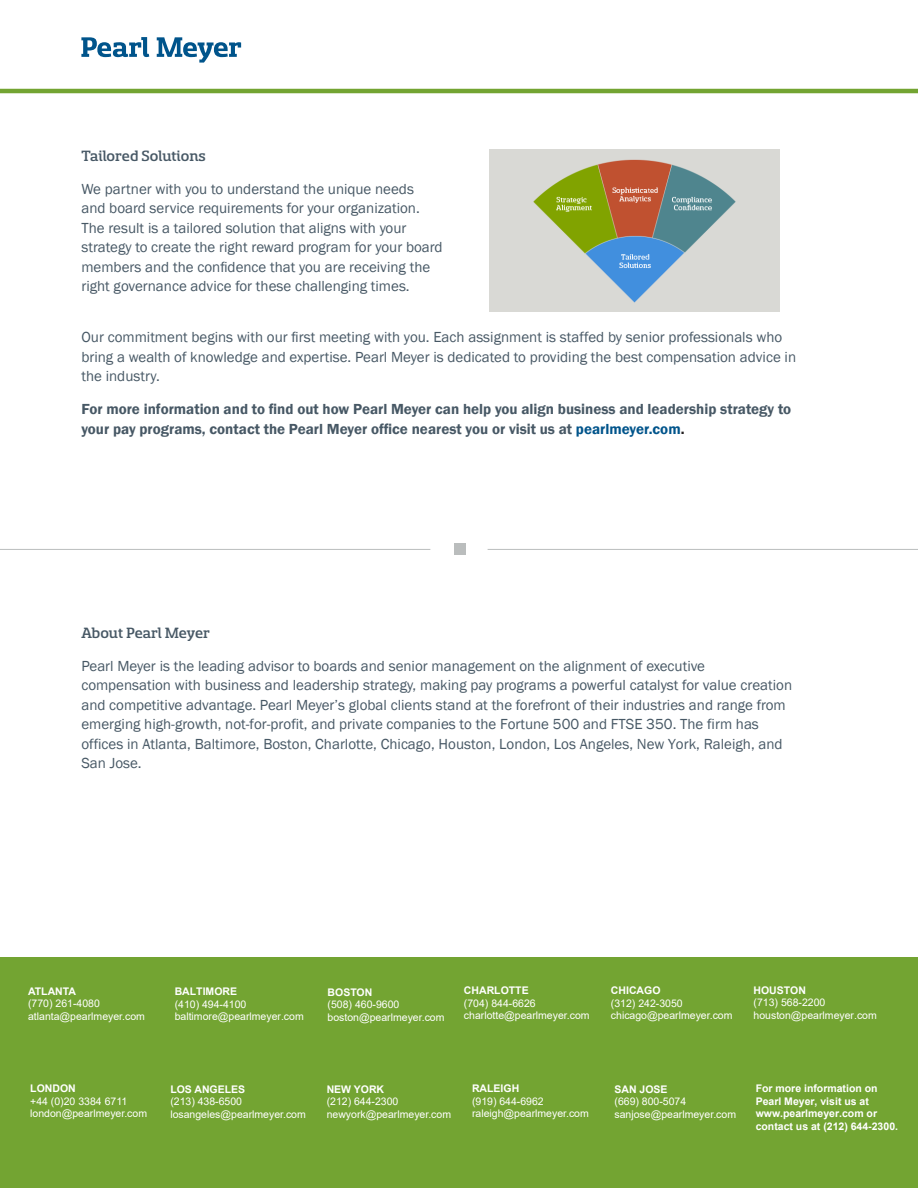
<style>
.page{position:relative;width:918px;height:1188px;background:#fff}
.page>*{position:absolute;margin:0;border:0;box-sizing:border-box;transform-origin:0 0}
.t1{font:500 16.5px "Sancoale Slab Norm";color:#475865}
.t2{font:15px/19.5px "Franklin Gothic";color:#475865}
.t3{font:600 15px/19.5px "Franklin Gothic";color:#475865}
.t4{font:10.5px/12.6px "Arial";color:#fff}
.t5{font:700 10.5px/12.6px "Arial";color:#fff}
.t6{font:700 10.5px "Arial";color:#fff}
.s1{color:#00548b}
.s2{color:#231f20}
.s3{font-style:inherit}
.s4{font-weight:700}
</style>
<div class="page">
<div style="left:0;top:957px;width:918px;height:231px;background:#73a432"></div>
<hr style="left:0;top:89px;width:918px;height:4px;background:#73a432">
<hr style="left:0;top:549px;width:430px;height:1px;background:#babdbd">
<hr style="left:488px;top:549px;width:430px;height:1px;background:#babdbd">
<div style="left:454px;top:544px;width:12px;height:11px;background:#babdbd"></div>
<svg style="left:81px;top:37px;width:68px;height:20px"></svg>
<svg style="left:157px;top:37px;width:84px;height:26px"></svg>
<img style="left:490px;top:149px;width:289px;height:162px">
<p class="t1" style="left:81px;top:147px;width:126px">Tailored Solutions</p>
<p class="t2" style="left:81px;top:179px;width:363px">We partner with you to understand the unique needs<br>and board service requirements for your organization.<br>The result is a tailored solution that aligns with your strategy to create the right reward program for your board members and the confidence that you are receiving the right governance advice for these challenging times.</p>
<p class="t2" style="left:81px;top:328px;width:716px">Our commitment begins with our first meeting with you. Each assignment is staffed by senior professionals who bring a wealth of knowledge and expertise. Pearl Meyer is dedicated to providing the best compensation advice in the industry.</p>
<p class="t3" style="left:81px;top:400px;width:711px">For more information and to find out how Pearl Meyer can help you align business and leadership strategy to your pay programs, contact the Pearl Meyer office nearest you or visit us at <span class="s1">pearlmeyer.com</span><span class="s2">.</span></p>
<p class="t1" style="left:81px;top:624px;width:130px">About Pearl Meyer</p>
<p class="t2" style="left:81px;top:656px;width:712px">Pearl Meyer is the leading advisor to boards and senior management on the alignment of executive compensation with business and leadership strategy, making pay programs a powerful catalyst for value creation and competitive advantage. Pearl Meyer’s global clients stand at the forefront of their industries and range from emerging high-growth, not-for-profit, and private companies to the Fortune 500 and FTSE 350. The firm has offices in Atlanta, <span class="s3">Baltimore,</span> Boston, Charlotte, Chicago, Houston, London, Los Angeles, New York, Raleigh, and San Jose.</p>
<p class="t4" style="left:28px;top:985px;width:118px"><span class="s4">ATLANTA<br></span>(770) 261-4080 atlanta@pearlmeyer.com</p>
<p class="t6" style="left:328px;top:984px;width:46px">BOSTON</p>
<p class="t6" style="left:175px;top:984px;width:64px">BALTIMORE</p>
<p class="t4" style="left:175px;top:998px;width:131px">(410) 494-4100 baltimore@pearlmeyer.com</p>
<p class="t4" style="left:328px;top:998px;width:118px">(508) 460-9600 boston@pearlmeyer.com</p>
<p class="t6" style="left:464px;top:983px;width:66px">CHARLOTTE</p>
<p class="t4" style="left:464px;top:997px;width:127px">(704) 844-6626 charlotte@pearlmeyer.com</p>
<p class="t6" style="left:611px;top:983px;width:51px">CHICAGO</p>
<p class="t4" style="left:611px;top:997px;width:123px">(312) 242-3050 chicago@pearlmeyer.com</p>
<p class="t6" style="left:754px;top:983px;width:54px">HOUSTON</p>
<p class="t4" style="left:754px;top:996px;width:125px">(713) 568-2200 houston@pearlmeyer.com</p>
<p class="t6" style="left:30px;top:1081px;width:47px">LONDON</p>
<p class="t4" style="left:30px;top:1095px;width:118px">+44 (0)20 3384 6711 london@pearlmeyer.com</p>
<p class="t6" style="left:170px;top:1082px;width:76px">LOS ANGELES</p>
<p class="t4" style="left:170px;top:1095px;width:137px">(213) 438-6500 losangeles@pearlmeyer.com</p>
<p class="t6" style="left:327px;top:1082px;width:59px">NEW YORK</p>
<p class="t4" style="left:327px;top:1095px;width:126px">(212) 644-2300 newyork@pearlmeyer.com</p>
<p class="t6" style="left:472px;top:1081px;width:49px">RALEIGH</p>
<p class="t4" style="left:472px;top:1095px;width:118px">(919) 644-6962 raleigh@pearlmeyer.com</p>
<p class="t6" style="left:615px;top:1082px;width:55px">SAN JOSE</p>
<p class="t4" style="left:615px;top:1095px;width:123px">(669) 800-5074 sanjose@pearlmeyer.com</p>
<p class="t5" style="left:756px;top:1082px;width:144px">For more information on<br>Pearl Meyer, visit us at www.pearlmeyer.com or contact us at (212) 644-2300.</p>
</div>
